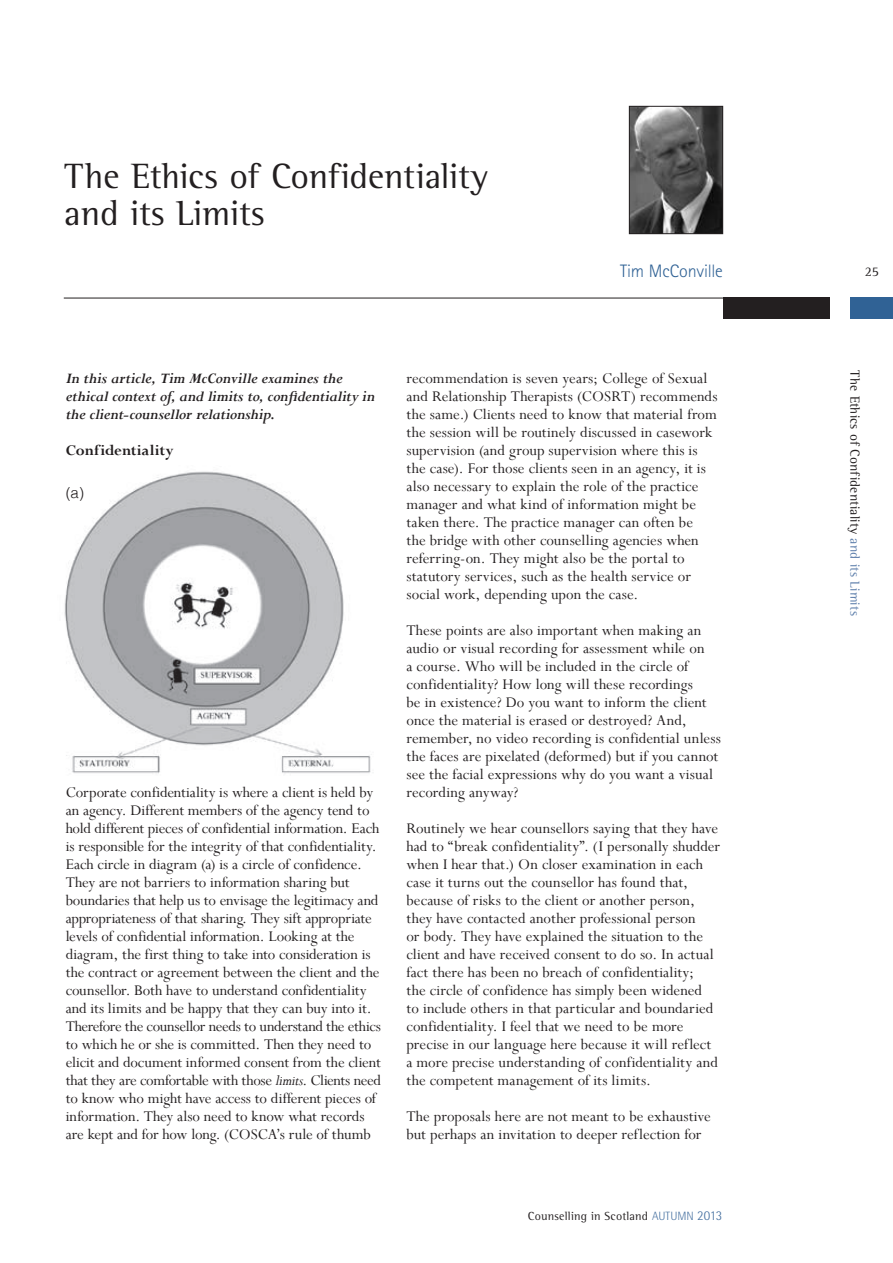
<style>
.page{position:relative;width:893px;height:1263px;background:#fff}
.page>*{position:absolute;margin:0;border:0;box-sizing:border-box;transform-origin:0 0}
.t1{font:36px/37.5px "Rotis Semi Serif";color:#231f20}
.t2{font:300 18px "Rotis Sans Serif";letter-spacing:-.005em;color:#306295}
.t3{font:16.5px/18px "Perpetua";color:#231f20}
.t4{font:italic 700 16.5px/18px "Perpetua";letter-spacing:-.015em;color:#231f20}
.t5{font:700 16.5px "Perpetua";letter-spacing:.005em;color:#231f20}
.t6{font:300 15px "Helvetica";color:#231f20}
.t7{font:13.5px "Rotis Semi Serif";letter-spacing:.01em;color:#231f20}
.t8{font:12px "Rotis Semi Serif";letter-spacing:.02em;color:#231f20}
.s1{font-style:italic}
.s2{font-family:"Rotis Semi Sans";font-weight:300;color:#4771a1}
.s3{font-family:"Rotis Semi Sans";font-weight:300;font-size:13.5px;color:#4771a1}
.s4{color:#5f80ac}
</style>
<div class="page">
<img style="left:64px;top:471px;width:307px;height:303px">
<div style="left:850px;top:298px;width:43px;height:21px;background:#306295"></div>
<div style="left:723px;top:298px;width:106px;height:21px;background:#231f20"></div>
<hr style="left:64px;top:298px;width:765px;height:1px;background:#231f20">
<img style="left:631px;top:108px;width:90px;height:124px">
<div style="left:629px;top:106px;width:94px;height:128px;border:1px solid #231f20"></div>
<h1 class="t1" style="left:64px;top:157px;width:425px">The Ethics of Confidentiality and its Limits</h1>
<p class="t2" style="left:620px;top:261px;width:104px">Tim McConville</p>
<p class="t7" style="left:865px;top:264px;width:15px">25</p>
<p class="t4" style="left:66px;top:369px;width:311px">In this article, Tim McConville examines the ethical context of, and limits to, confidentiality in the client-counsellor relationship.</p>
<p class="t5" style="left:66px;top:439px;width:109px">Confidentiality</p>
<p class="t6" style="left:66px;top:483px;width:20px">(a)</p>
<p class="t3" style="left:66px;top:783px;width:317px">Corporate confidentiality is where a client is held by an agency. Different members of the agency tend to hold different pieces of confidential information. Each is responsible for the integrity of that confidentiality.<br>Each circle in diagram (a) is a circle of confidence.<br>They are not barriers to information sharing but boundaries that help us to envisage the legitimacy and appropriateness of that sharing. They sift appropriate levels of confidential information. Looking at the diagram, the first thing to take into consideration is the contract or agreement between the client and the counsellor. Both have to understand confidentiality and its limits and be happy that they can buy into it.<br>Therefore the counsellor needs to understand the ethics to which he or she is committed. Then they need to elicit and document informed consent from the client that they are comfortable with those <span class="s1">limits</span>. Clients need to know who might have access to different pieces of information. They also need to know what records are kept and for how long. (COSCA’s rule of thumb</p>
<p class="t3" style="left:406px;top:369px;width:313px">recommendation is seven years; College of Sexual and Relationship Therapists (COSRT) recommends the same.) Clients need to know that material from the session will be routinely discussed in casework supervision (and group supervision where this is the case). For those clients seen in an agency, it is also necessary to explain the role of the practice manager and what kind of information might be taken there. The practice manager can often be<br>the bridge with other counselling agencies when referring-on. They might also be the portal to statutory services, such as the health service or social work, depending upon the case.</p>
<p class="t3" style="left:406px;top:621px;width:316px">These points are also important when making an audio or visual recording for assessment while on<br>a course. Who will be included in the circle of confidentiality? How long will these recordings<br>be in existence? Do you want to inform the client once the material is erased or destroyed? And, remember, no video recording is confidential unless the faces are pixelated (deformed) but if you cannot see the facial expressions why do you want a visual recording anyway?</p>
<p class="t3" style="left:406px;top:819px;width:315px">Routinely we hear counsellors saying that they have had to “break confidentiality”. (I personally shudder when I hear that.) On closer examination in each case it turns out the counsellor has found that, because of risks to the client or another person, they have contacted another professional person<br>or body. They have explained the situation to the client and have received consent to do so. In actual fact there has been no breach of confidentiality;<br>the circle of confidence has simply been widened<br>to include others in that particular and boundaried confidentiality. I feel that we need to be more precise in our language here because it will reflect a more precise understanding of confidentiality and the competent management of its limits.</p>
<p class="t3" style="left:406px;top:1107px;width:306px">The proposals here are not meant to be exhaustive but perhaps an invitation to deeper reflection for</p>
<p class="t8" style="left:528px;top:1209px;width:196px">Counselling in Scotland <span class="s2">AUTUMN</span> <span class="s3">2013</span></p>
<p class="t7" style="left:863px;top:370px;width:247px;rotate:90deg">The Ethics of Confidentiality <span class="s4">and its Limits</span></p>
</div>
